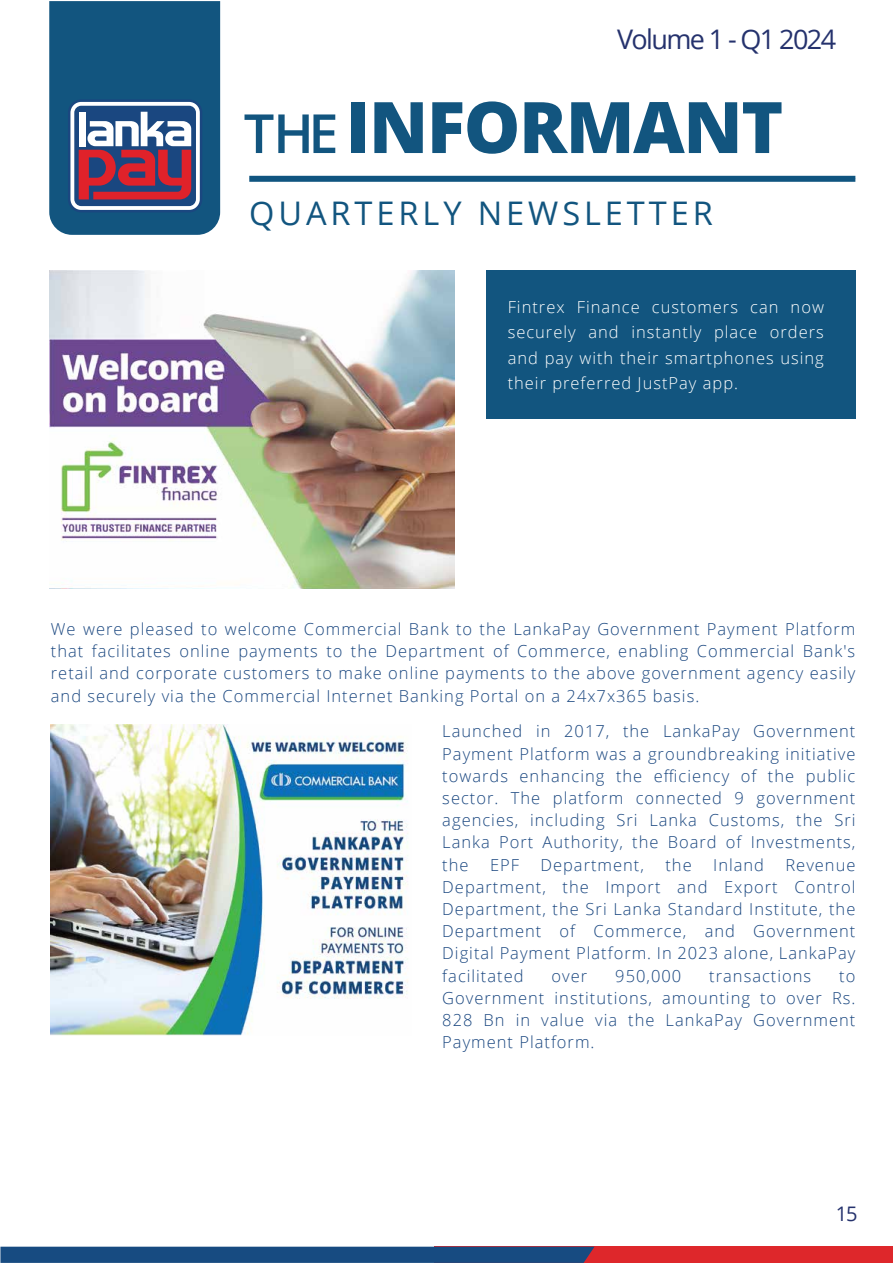
<style>
.page{position:relative;width:893px;height:1263px;background:#fff}
.page>*{position:absolute;margin:0;border:0;box-sizing:border-box;transform-origin:0 0}
.t1{font:800 71.1px "Open Sans";letter-spacing:-.02em;color:#12557f}
.t2{font:32.55px "Open Sans";letter-spacing:.12em;color:#12557f}
.t3{font:27px "Open Sans";letter-spacing:-.06em;color:#25326d}
.t4{font:20.1px "Open Sans";color:#25326d}
.t5{font:300 16.5px/22.2px "Open Sans";letter-spacing:.06em;color:#1a4780;text-align:justify}
.t6{font:300 16.5px/25.2px "Open Sans";letter-spacing:.06em;color:#fff;text-align:justify}
.s1{font-weight:600;font-size:54px}
</style>
<div class="page">
<div style="left:435px;top:1247px;width:458px;height:16px;background:#de272b"></div>
<svg style="left:0;top:1247px;width:594px;height:16px"></svg>
<div style="left:249px;top:176px;width:606px;height:6px;background:#105580"></div>
<svg style="left:49px;top:1px;width:171px;height:234px"></svg>
<div style="left:486px;top:270px;width:369px;height:148px;background:#12557f"></div>
<img style="left:49px;top:270px;width:405px;height:319px">
<img style="left:51px;top:725px;width:357px;height:311px">
<h3 class="t3" style="left:617px;top:21px;width:220px">Volume 1 - Q1 2024</h3>
<h1 class="t1" style="left:244px;top:73px;width:541px"><span class="s1">THE</span>INFORMANT</h1>
<h2 class="t2" style="left:249px;top:190px;width:465px">QUARTERLY NEWSLETTER</h2>
<p class="t6" style="left:508px;top:294px;width:318px">Fintrex Finance customers can now securely and instantly place orders and pay with their smartphones using their preferred JustPay app.</p>
<p class="t5" style="left:51px;top:617px;width:806px">We were pleased to welcome Commercial Bank to the LankaPay Government Payment Platform that facilitates online payments to the Department of Commerce, enabling Commercial Bank's retail and corporate customers to make online payments to the above government agency easily and securely via the Commercial Internet Banking Portal on a 24x7x365 basis.</p>
<p class="t5" style="left:442px;top:720px;width:415px">Launched in 2017, the LankaPay Government Payment Platform was a groundbreaking initiative towards enhancing the efficiency of the public sector. The platform connected 9 government agencies, including Sri Lanka Customs, the Sri Lanka Port Authority, the Board of Investments, the</p>
<p class="t5" style="left:490px;top:853px;width:31px">EPF</p>
<p class="t5" style="left:540px;top:853px;width:105px">Department,</p>
<p class="t5" style="left:665px;top:853px;width:28px">the</p>
<p class="t5" style="left:713px;top:853px;width:52px">Inland</p>
<p class="t5" style="left:442px;top:853px;width:415px;text-indent:343px">Revenue Department, the Import and Export Control Department, the Sri Lanka Standard Institute, the Department of Commerce, and Government Digital Payment Platform. In 2023 alone, LankaPay facilitated</p>
<p class="t5" style="left:552px;top:964px;width:37px">over</p>
<p class="t5" style="left:615px;top:964px;width:68px">950,000</p>
<p class="t5" style="left:709px;top:964px;width:103px">transactions</p>
<p class="t5" style="left:442px;top:964px;width:415px;text-indent:397px">to Government institutions, amounting to over Rs.<br>828 Bn in value via the LankaPay Government Payment Platform.</p>
<p class="t4" style="left:836px;top:1200px;width:23px">15</p>
</div>
